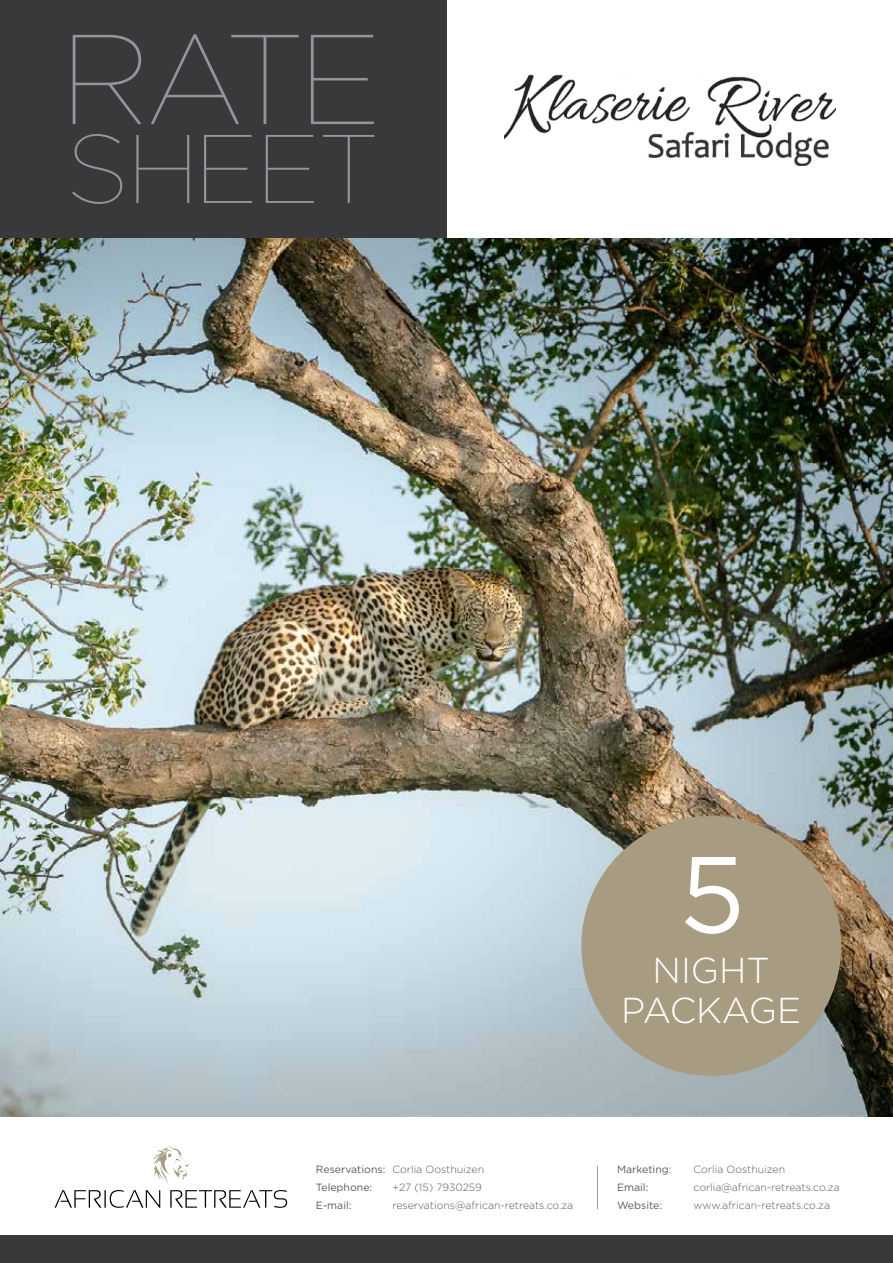
<style>
.page{position:relative;width:893px;height:1263px;background:#fff}
.page>*{position:absolute;margin:0;border:0;box-sizing:border-box;transform-origin:0 0}
.t1{font:108px "Gotham";color:#fff}
.t2{font:300 36px/40px "Gotham";color:#fff;text-align:center}
.t3{font:300 10.5px "Gotham";color:#58595b}
.t4{font:10.5px/18px "Gotham";color:#58595b}
.s1{font-weight:300}
</style>
<div class="page">
<div style="left:0;top:0;width:446px;height:244px;background:#39393b"></div>
<img style="left:0;top:238px;width:893px;height:878px">
<div style="left:0;top:1235px;width:893px;height:28px;background:#39393b"></div>
<svg style="left:153px;top:1146px;width:36px;height:38px"></svg>
<svg style="left:55px;top:1190px;width:232px;height:18px"></svg>
<hr style="left:597px;top:1166px;width:1px;height:43px;background:#a79c82">
<img style="left:504px;top:74px;width:331px;height:91px">
<svg style="left:72px;top:134px;width:50px;height:70px"></svg>
<svg style="left:136px;top:135px;width:53px;height:68px"></svg>
<svg style="left:204px;top:135px;width:48px;height:68px"></svg>
<svg style="left:266px;top:135px;width:48px;height:68px"></svg>
<svg style="left:323px;top:135px;width:51px;height:68px"></svg>
<svg style="left:73px;top:34px;width:301px;height:90px"></svg>
<div style="left:581px;top:816px;width:260px;height:260px;background:#a79c82;border-radius:50%"></div>
<h1 class="t1" style="left:679px;top:825px;width:68px">5</h1>
<h2 class="t2" style="left:621px;top:949px;width:182px">NIGHT<br>PACKAGE</h2>
<p class="t4" style="left:316px;top:1159px;width:170px">Reservations: <span class="s1">Corlia Oosthuizen<br></span>Telephone:</p>
<p class="t3" style="left:392px;top:1180px;width:91px">+27 (15) 7930259</p>
<p class="t4" style="left:316px;top:1195px;width:37px">E-mail:</p>
<p class="t3" style="left:392px;top:1198px;width:182px">reservations@african-retreats.co.za</p>
<p class="t4" style="left:617px;top:1159px;width:56px">Marketing:</p>
<p class="t3" style="left:693px;top:1162px;width:93px">Corlia Oosthuizen</p>
<p class="t4" style="left:617px;top:1177px;width:33px">Email:</p>
<p class="t3" style="left:693px;top:1180px;width:148px">corlia@african-retreats.co.za</p>
<p class="t4" style="left:617px;top:1195px;width:47px">Website:</p>
<p class="t3" style="left:693px;top:1198px;width:138px">www.african-retreats.co.za</p>
</div>
